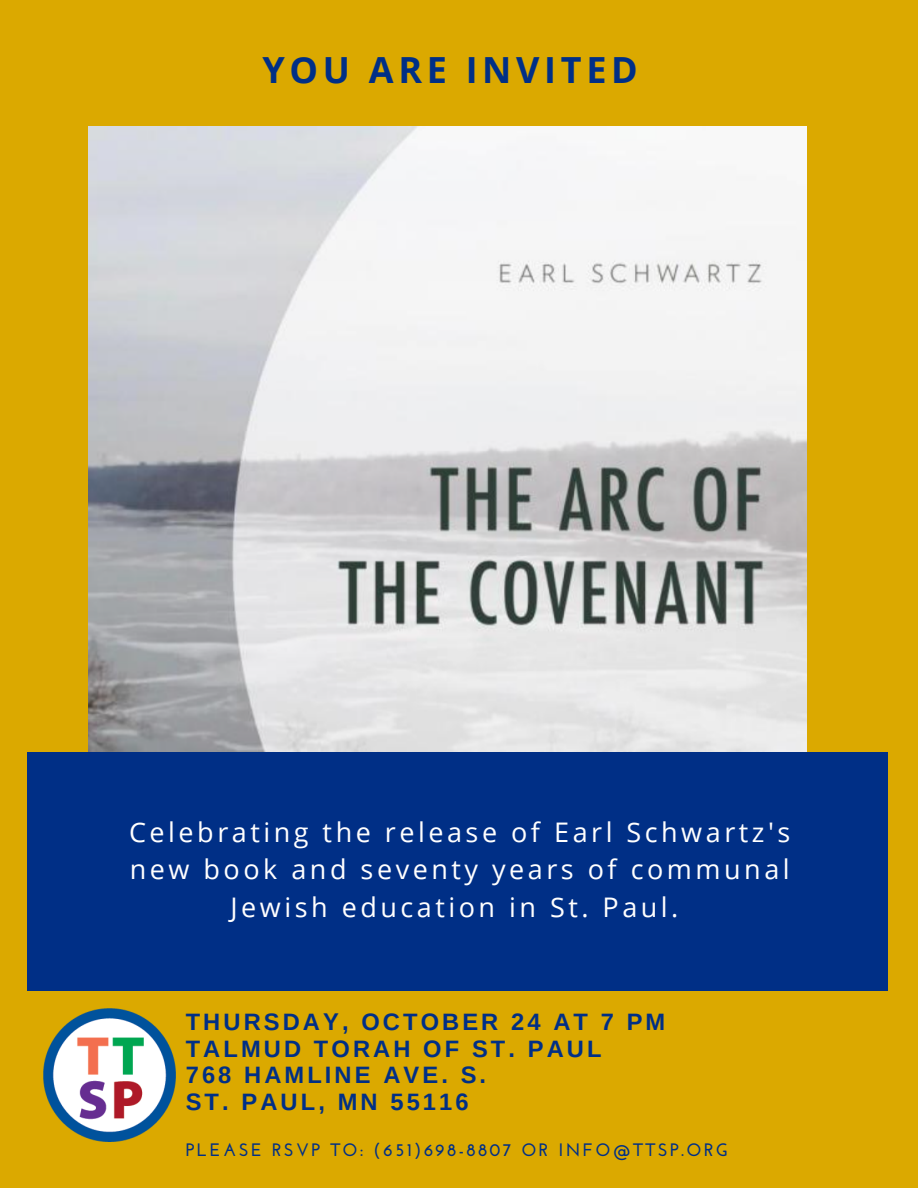
<style>
.page{position:relative;width:918px;height:1188px;background:#dba900}
.page>*{position:absolute;margin:0;border:0;box-sizing:border-box;transform-origin:0 0}
.t1{font:700 36px "Open Sans";letter-spacing:.13em;color:#002f86}
.t2{font:27px/37.2px "Open Sans";letter-spacing:.13em;color:#fff;text-align:center}
.t3{font:700 23.7px/26.5px "Arimo";letter-spacing:.13em;color:#002f86}
.t4{font:700 18px "Josefin Sans";letter-spacing:.13em;color:#002f86}
</style>
<div class="page">
<img style="left:89px;top:127px;width:717px;height:625px">
<div style="left:27px;top:752px;width:861px;height:239px;background:#002f86"></div>
<img style="left:43px;top:1008px;width:133px;height:133px">
<h1 class="t1" style="left:263px;top:45px;width:377px">YOU ARE INVITED</h1>
<p class="t2" style="left:129px;top:813px;width:663px">Celebrating the release of Earl Schwartz's new book and seventy years of communal<br>Jewish education in St. Paul.</p>
<p class="t3" style="left:186px;top:1008px;width:481px">THURSDAY, OCTOBER 24 AT 7 PM<br>TALMUD TORAH OF ST. PAUL<br>768 HAMLINE AVE. S.<br>ST. PAUL, MN 55116</p>
<p class="t4" style="left:186px;top:1142px;width:544px">PLEASE RSVP TO: (651)698-8807 OR INFO@TTSP.ORG</p>
</div>
